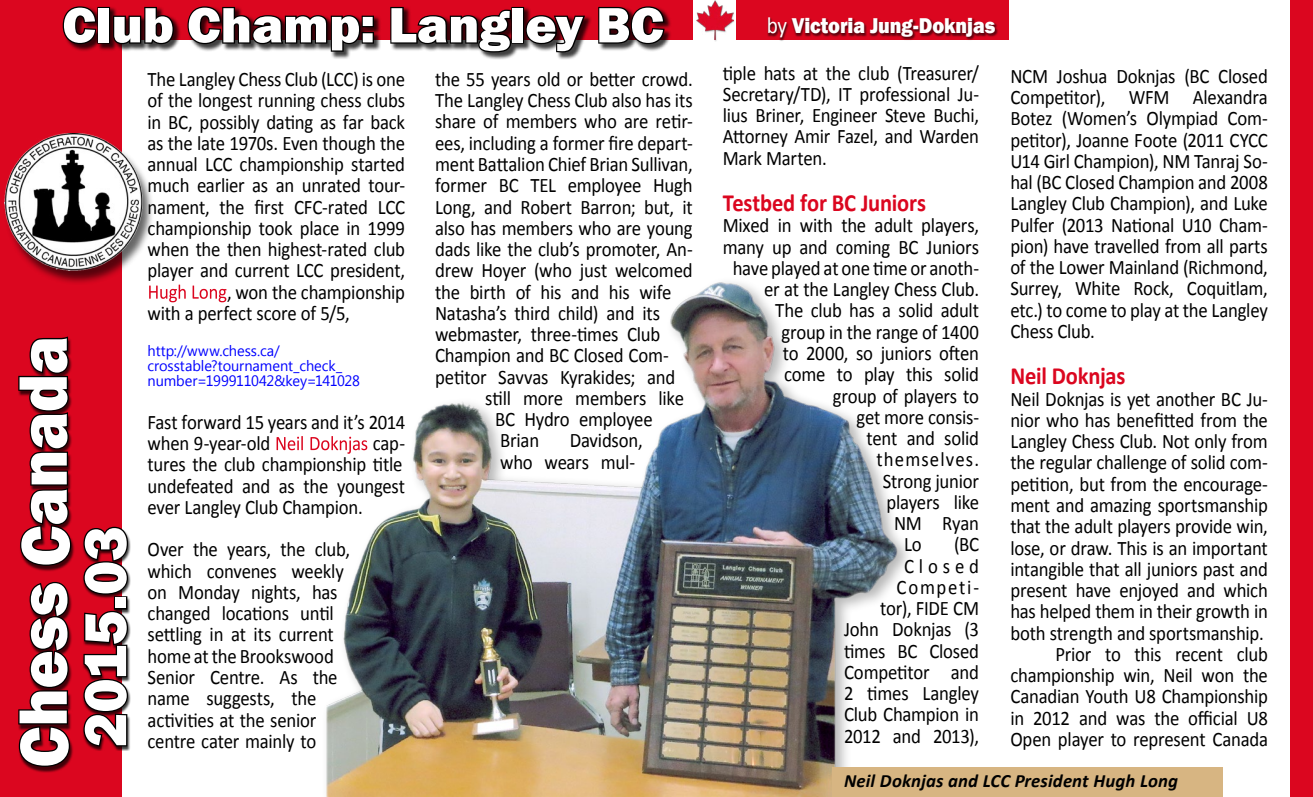
<style>
.page{position:relative;width:1313px;height:797px;background:#fff}
.page>*{position:absolute;margin:0;border:0;box-sizing:border-box;transform-origin:0 0}
.t1{font:800 70.88px "Franklin Gothic";letter-spacing:-.005em;color:#fff;scale:.92 1}
.t2{font:800 61.12px "Franklin Gothic";letter-spacing:-.005em;color:#fff;scale:.96 1}
.t3{font:800 51.25px "Franklin Gothic";color:#fff;scale:1.04 1}
.t4{font:700 24.75px "Calibri";letter-spacing:-.01em;color:#db061f;scale:.91 1}
.t5{font:800 22px "Franklin Gothic";letter-spacing:-.005em;color:#fff;scale:.91 1}
.t6{font:20.62px/21.2px "Calibri";letter-spacing:-.015em;color:#000;text-align:justify;scale:.91 1}
.t7{font:20.62px "Calibri";letter-spacing:.06em;color:#000;scale:.91 1}
.t8{font:italic 700 18.75px "Calibri";letter-spacing:.01em;color:#000}
.t9{font:15px/15px "Segoe UI";letter-spacing:-.005em;color:#00f}
.s1{font-family:"Calibri";font-weight:400;font-size:23.38px}
.s2{color:#fff}
</style>
<div class="page">
<div style="left:0;top:0;width:122px;height:796px;background:#db061f"></div>
<div style="left:1290px;top:0;width:22px;height:796px;background:#db061f"></div>
<div style="left:4px;top:135px;width:150px;height:150px;background:#000;opacity:.6"></div>
<img style="left:5px;top:133px;width:139px;height:138px">
<div style="left:18px;top:338px;width:57px;height:434px;background:#000;opacity:.7"></div>
<svg style="left:18px;top:580px;width:53px;height:187px"></svg>
<svg style="left:18px;top:336px;width:54px;height:231px"></svg>
<div style="left:82px;top:527px;width:49px;height:224px;background:#000;opacity:.75"></div>
<svg style="left:82px;top:609px;width:47px;height:139px"></svg>
<div style="left:114px;top:596px;width:13px;height:13px;border:2px solid #000"></div>
<svg style="left:82px;top:526px;width:47px;height:69px"></svg>
<div style="left:736px;top:0;width:273px;height:40px;background:#db061f"></div>
<div style="left:0;top:0;width:692px;height:40px;background:#db061f"></div>
<div style="left:63px;top:6px;width:608px;height:54px;background:#000;opacity:.75"></div>
<svg style="left:62px;top:6px;width:36px;height:39px"></svg>
<div style="left:97px;top:7px;width:13px;height:37px;border:2px solid #000"></div>
<svg style="left:112px;top:6px;width:63px;height:40px"></svg>
<svg style="left:186px;top:6px;width:189px;height:47px"></svg>
<svg style="left:389px;top:6px;width:123px;height:48px"></svg>
<div style="left:511px;top:7px;width:13px;height:37px;border:2px solid #000"></div>
<svg style="left:524px;top:14px;width:63px;height:40px"></svg>
<svg style="left:597px;top:6px;width:69px;height:39px"></svg>
<div style="left:767px;top:17px;width:231px;height:24px;background:#000;opacity:.53"></div>
<div style="left:697px;top:0;width:38px;height:42px;background:#c8c8c8;opacity:.75"></div>
<img style="left:696px;top:0;width:37px;height:40px">
<img style="left:326px;top:282px;width:581px;height:514px">
<div style="left:832px;top:767px;width:390px;height:29px;background:#d7b582"></div>
<h3 class="t3" style="left:62px;top:-8px;width:580px">Club Champ: Langley BC</h3>
<p class="t5" style="left:766px;top:11px;width:253px"><span class="s1">by</span> Victoria Jung-Doknjas</p>
<p class="t6" style="left:148px;top:67px;width:285px">The Langley Chess Club (LCC) is one of the longest running chess clubs in BC, possibly dating as far back as the late 1970s. Even though the annual LCC championship started much earlier as an unrated tour&shy;nament, the first CFC-rated LCC championship took place in 1999 when the then highest-rated club player and current LCC president, <span class="s2">Hugh Long</span>, won the championship with a perfect score of 5/5,</p>
<p class="t9" style="left:148px;top:342px;width:214px">http://www.chess.ca/ crosstable?tournament_check_ number=199911042&amp;key=141028</p>
<p class="t6" style="left:148px;top:410px;width:285px;text-align:left">Fast forward 15 years and it’s 2014 when 9-year-old <span class="s2">Neil Doknjas</span> cap&shy;tures the club championship title undefeated and as the youngest ever Langley Club Champion.</p>
<p class="t6" style="left:148px;top:537px;width:224px;text-align:left">Over the years, the club, which convenes weekly on Monday nights, has changed locations until settling in at its current home at the Brookswood<br>Senior Centre. As the name suggests, the activities at the senior centre cater mainly to</p>
<p class="t6" style="left:723px;top:61px;width:283px">tiple hats at the club (Treasurer/ Secretary/TD), IT professional Ju&shy;lius Briner, Engineer Steve Buchi, Attorney Amir Fazel, and Warden Mark Marten.</p>
<p class="t4" style="left:722px;top:187px;width:225px">Testbed for BC Juniors</p>
<p class="t6" style="left:722px;top:214px;width:283px">Mixed in with the adult players,</p>
<p class="t6" style="left:722px;top:235px;width:283px">many up and coming BC Juniors</p>
<p class="t6" style="left:732px;top:256px;width:272px">have played at one time or anoth-</p>
<p class="t6" style="left:764px;top:277px;width:238px">er at the Langley Chess Club.</p>
<p class="t6" style="left:775px;top:299px;width:225px">The club has a solid adult</p>
<p class="t6" style="left:781px;top:320px;width:219px">group in the range of 1400</p>
<p class="t6" style="left:782px;top:341px;width:217px">to 2000, so juniors often</p>
<p class="t6" style="left:784px;top:362px;width:216px">come to play this solid</p>
<p class="t6" style="left:832px;top:384px;width:162px">group of players to</p>
<p class="t6" style="left:856px;top:405px;width:136px">get more consis-</p>
<p class="t6" style="left:866px;top:426px;width:125px">tent and solid</p>
<p class="t7" style="left:876px;top:446px;width:114px">themselves.</p>
<p class="t6" style="left:882px;top:469px;width:107px">Strong junior</p>
<p class="t6" style="left:886px;top:490px;width:103px">players like</p>
<p class="t6" style="left:894px;top:511px;width:95px">NM Ryan</p>
<p class="t6" style="left:904px;top:532px;width:21px">Lo</p>
<p class="t6" style="left:1010px;top:64px;width:284px">NCM Joshua Doknjas (BC Closed Competitor), WFM Alexandra Botez (Women’s Olympiad Com&shy;petitor), Joanne Foote (2011 CYCC U14 Girl Champion), NM Tanraj So&shy;hal (BC Closed Champion and 2008<br>Langley Club Champion), and Luke Pulfer (2013 National U10 Cham&shy;pion) have travelled from all parts of the Lower Mainland (Richmond, Surrey, White Rock, Coquitlam, etc.) to come to play at the Langley Chess Club.</p>
<p class="t4" style="left:1010px;top:361px;width:128px">Neil Doknjas</p>
<p class="t6" style="left:1010px;top:387px;width:284px;text-align:right">Neil Doknjas is yet another BC Ju&shy;nior who has benefitted from the<br>Langley Chess Club. Not only from the regular challenge of solid com&shy;petition, but from the encourage&shy;ment and amazing sportsmanship that the adult players provide win, lose, or draw. This is an important intangible that all juniors past and present have enjoyed and which has helped them in their growth in both strength and sportsmanship.<br>Prior to this recent club championship win, Neil won the<br>Canadian Youth U8 Championship in 2012 and was the official U8<br>Open player to represent Canada</p>
<p class="t8" style="left:844px;top:768px;width:335px">Neil Doknjas and LCC President Hugh Long</p>
<p class="t6" style="left:435px;top:67px;width:284px">the 55 years old or better crowd.</p>
<p class="t6" style="left:435px;top:89px;width:284px">The Langley Chess Club also has its</p>
<p class="t6" style="left:435px;top:110px;width:284px">share of members who are retir-</p>
<p class="t6" style="left:435px;top:131px;width:284px">ees, including a former fire depart-</p>
<p class="t6" style="left:435px;top:152px;width:284px">ment Battalion Chief Brian Sullivan,</p>
<p class="t6" style="left:435px;top:174px;width:284px">former BC TEL employee Hugh</p>
<p class="t6" style="left:435px;top:195px;width:284px">Long, and Robert Barron; but, it</p>
<p class="t6" style="left:435px;top:216px;width:284px">also has members who are young</p>
<p class="t6" style="left:435px;top:237px;width:284px">dads like the club’s promoter, An-</p>
<p class="t6" style="left:435px;top:259px;width:284px">drew Hoyer (who just welcomed</p>
<p class="t6" style="left:435px;top:280px;width:261px">the birth of his and his wife</p>
<p class="t6" style="left:435px;top:301px;width:249px">Natasha’s third child) and its</p>
<p class="t6" style="left:435px;top:322px;width:249px">webmaster, three-times Club</p>
<p class="t6" style="left:435px;top:344px;width:258px">Champion and BC Closed Com-</p>
<p class="t6" style="left:435px;top:365px;width:265px">petitor Savvas Kyrakides; and</p>
<p class="t6" style="left:485px;top:386px;width:220px">still more members like</p>
<p class="t6" style="left:495px;top:407px;width:175px">BC Hydro employee</p>
<p class="t6" style="left:500px;top:429px;width:44px">Brian</p>
<h1 class="t1" style="left:-3px;top:767px;width:470px;rotate:-90deg">Chess Canada</h1>
<p class="t6" style="left:500px;top:429px;width:158px;text-indent:70px">Davidson, who wears mul-</p>
<h2 class="t2" style="left:66px;top:746px;width:231px;rotate:-90deg">2015.03</h2>
<p class="t6" style="left:844px;top:532px;width:150px;text-align:right">(BC<br>Closed<br>Competi-<br>tor), FIDE CM<br>John Doknjas (3 times BC Closed<br>Competitor and<br>2 times Langley<br>Club Champion in<br>2012 and 2013),</p>
</div>
